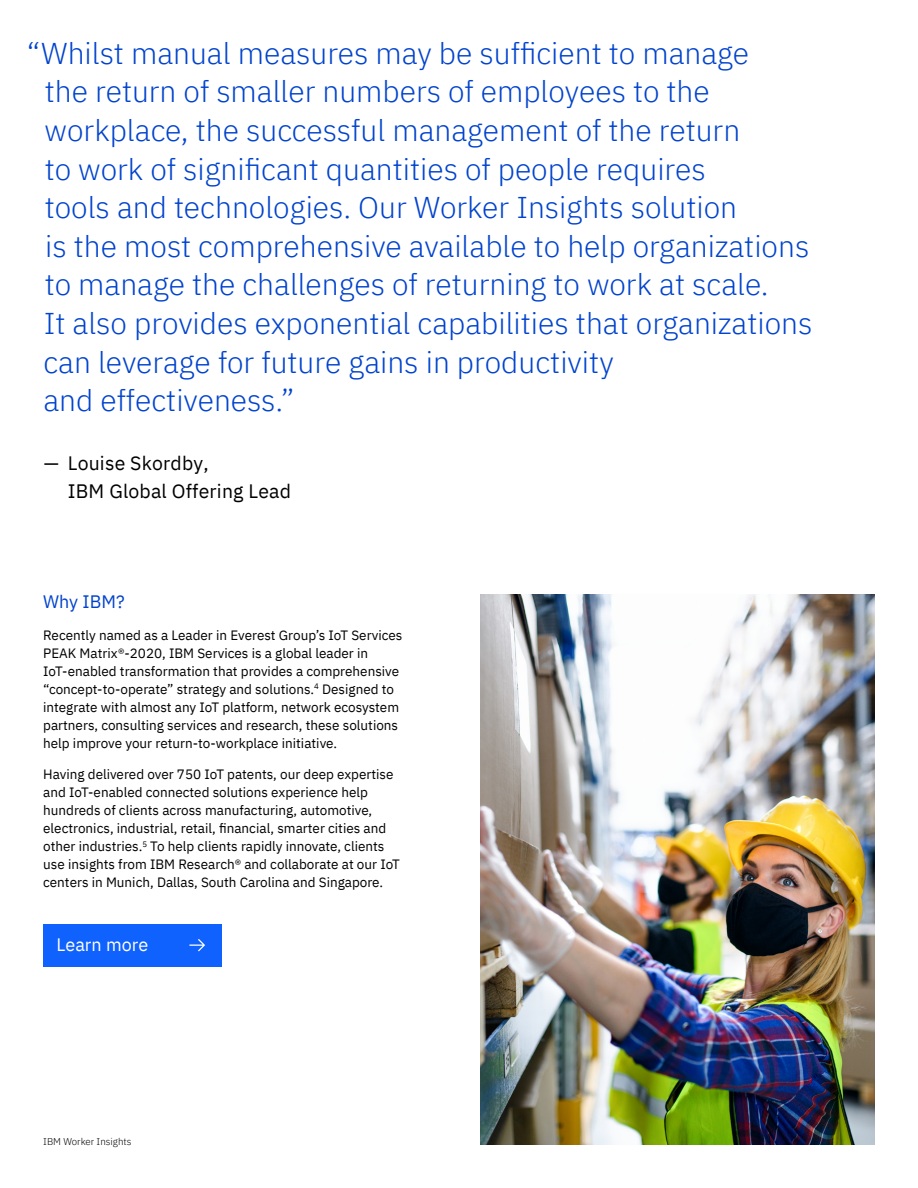
<style>
.page{position:relative;width:918px;height:1188px;background:#fff}
.page>*{position:absolute;margin:0;border:0;box-sizing:border-box;transform-origin:0 0}
.t1{font:300 30px/38.7px "IBM Plex Sans";color:#0043ce}
.t2{font:19.35px/27.8px "IBM Plex Sans";letter-spacing:.01em;color:#000}
.t3{font:18px "IBM Plex Sans";color:#fff}
.t4{font:18px "IBM Plex Sans";color:#0043ce}
.t5{font:13.5px/18px "IBM Plex Sans";color:#000}
.t6{font:300 9.75px "IBM Plex Sans";color:#000}
</style>
<div class="page">
<img style="left:481px;top:594px;width:394px;height:551px">
<div style="left:43px;top:924px;width:179px;height:42px;background:#0f62fe"></div>
<svg style="left:189px;top:939px;width:16px;height:12px"></svg>
<p class="t1" style="left:43px;top:31px;width:771px;text-indent:-16px">“Whilst manual measures may be sufficient to manage<br>the return of smaller numbers of employees to the workplace, the successful management of the return<br>to work of significant quantities of people requires<br>tools and technologies. Our Worker Insights solution<br>is the most comprehensive available to help organizations to manage the challenges of returning to work at scale.<br>It also provides exponential capabilities that organizations can leverage for future gains in productivity<br>and effectiveness.”</p>
<h2 class="t2" style="left:68px;top:448px;width:225px;text-indent:-24px">— Louise Skordby,<br>IBM Global Offering Lead</h2>
<h3 class="t4" style="left:43px;top:588px;width:83px">Why IBM?</h3>
<p class="t5" style="left:43px;top:625px;width:361px">Recently named as a Leader in Everest Group’s IoT Services PEAK Matrix®-2020, IBM Services is a global leader in IoT-enabled transformation that provides a comprehensive “concept-to-operate” strategy and solutions.<sup>4</sup> Designed to integrate with almost any IoT platform, network ecosystem partners, consulting services and research, these solutions help improve your return-to-workplace initiative.</p>
<p class="t5" style="left:43px;top:764px;width:358px">Having delivered over 750 IoT patents, our deep expertise and IoT-enabled connected solutions experience help hundreds of clients across manufacturing, automotive, electronics, industrial, retail, financial, smarter cities and other industries.<sup>5</sup> To help clients rapidly innovate, clients use insights from IBM Research® and collaborate at our IoT centers in Munich, Dallas, South Carolina and Singapore.</p>
<h3 class="t3" style="left:57px;top:931px;width:93px">Learn more</h3>
<p class="t6" style="left:43px;top:1134px;width:90px">IBM Worker Insights</p>
</div>
